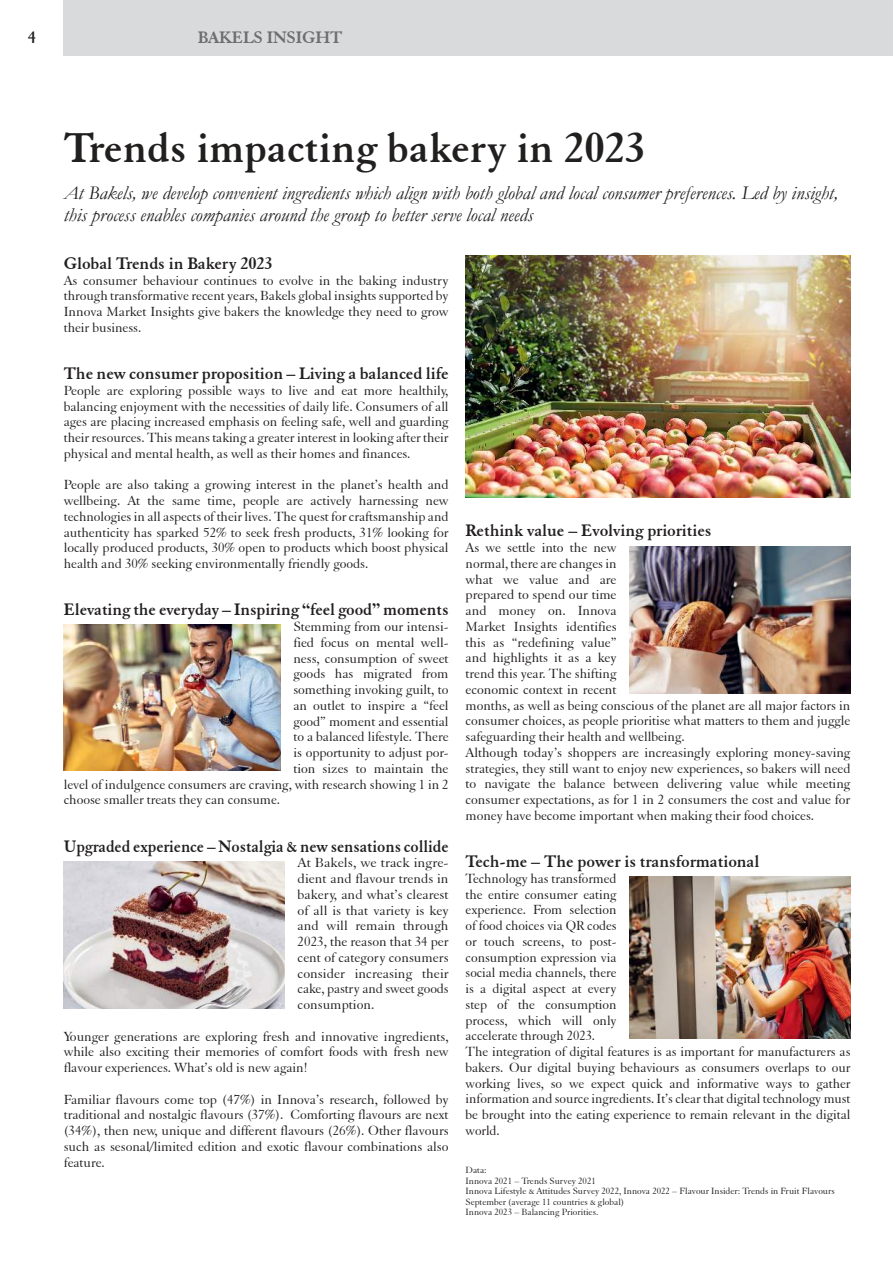
<style>
.page{position:relative;width:893px;height:1263px;background:#fff}
.page>*{position:absolute;margin:0;border:0;box-sizing:border-box;transform-origin:0 0}
.t1{font:700 45px "Elegant Garamond BT";color:#221f1f}
.t2{font:italic 19.5px/21.8px "Garamond";color:#221f1f}
.t3{font:700 18px "Elegant Garamond BT";letter-spacing:-.005em;color:#221f1f}
.t4{font:700 18px "Elegant Garamond BT";letter-spacing:-.005em;color:#221f1f;scale:.95 1}
.t5{font:700 18px "Elegant Garamond BT";color:#6c6e70}
.t6{font:14.25px/15.8px "Elegant Garamond BT";letter-spacing:-.005em;color:#221f1f;text-align:justify}
.t7{font:14.25px/15.8px "Elegant Garamond BT";letter-spacing:-.005em;color:#221f1f;text-align:justify;scale:1.05 1}
.t8{font:9.75px/10.5px "Elegant Garamond BT";color:#221f1f}
</style>
<div class="page">
<div style="left:64px;top:0;width:829px;height:55px;background:#d9dadc"></div>
<img style="left:64px;top:625px;width:217px;height:145px">
<img style="left:466px;top:255px;width:384px;height:242px">
<img style="left:629px;top:877px;width:221px;height:161px">
<img style="left:64px;top:861px;width:221px;height:147px">
<img style="left:629px;top:546px;width:221px;height:147px">
<p class="t3" style="left:28px;top:31px;width:10px">4</p>
<p class="t5" style="left:198px;top:31px;width:146px">BAKELS INSIGHT</p>
<h1 class="t1" style="left:64px;top:131px;width:583px">Trends impacting bakery in 2023</h1>
<h2 class="t2" style="left:64px;top:184px;width:776px">At Bakels, we develop convenient ingredients which align with both global and local consumer preferences. Led by insight, this process enables companies around the group to better serve local needs</h2>
<p class="t3" style="left:64px;top:256px;width:210px">Global Trends in Bakery 2023</p>
<p class="t6" style="left:64px;top:273px;width:386px">As consumer behaviour continues to evolve in the baking industry through transformative recent years, Bakels global insights supported by Innova Market Insights give bakers the knowledge they need to grow their business.</p>
<p class="t3" style="left:64px;top:367px;width:386px">The new consumer proposition – Living a balanced life</p>
<p class="t6" style="left:64px;top:384px;width:386px">People are exploring possible ways to live and eat more healthily, balancing enjoyment with the necessities of daily life. Consumers of all ages are placing increased emphasis on feeling safe, well and guarding their resources. This means taking a greater interest in looking after their physical and mental health, as well as their homes and finances.</p>
<p class="t6" style="left:64px;top:478px;width:386px">People are also taking a growing interest in the planet’s health and wellbeing. At the same time, people are actively harnessing new technologies in all aspects of their lives. The quest for craftsmanship and authenticity has sparked 52% to seek fresh products, 31% looking for locally produced products, 30% open to products which boost physical health and 30% seeking environmentally friendly goods.</p>
<p class="t3" style="left:64px;top:603px;width:386px">Elevating the everyday – Inspiring “feel good” moments</p>
<p class="t6" style="left:293px;top:620px;width:157px">Stemming from our intensi-</p>
<p class="t6" style="left:293px;top:636px;width:157px">fied focus on mental well-</p>
<p class="t6" style="left:293px;top:651px;width:157px">ness, consumption of sweet</p>
<p class="t6" style="left:293px;top:667px;width:157px">goods has migrated from</p>
<p class="t6" style="left:293px;top:683px;width:157px">something invoking guilt, to</p>
<p class="t6" style="left:293px;top:699px;width:157px">an outlet to inspire a “feel</p>
<p class="t6" style="left:293px;top:714px;width:157px">good” moment and essential</p>
<p class="t6" style="left:293px;top:730px;width:157px">to a balanced lifestyle. There</p>
<p class="t6" style="left:293px;top:746px;width:157px">is opportunity to adjust por-</p>
<p class="t6" style="left:293px;top:762px;width:157px">tion sizes to maintain the</p>
<p class="t6" style="left:64px;top:777px;width:386px">level of indulgence consumers are craving, with research showing 1 in 2</p>
<p class="t6" style="left:64px;top:793px;width:218px">choose smaller treats they can consume.</p>
<p class="t4" style="left:64px;top:839px;width:407px">Upgraded experience – Nostalgia &amp; new sensations collide</p>
<p class="t7" style="left:298px;top:856px;width:145px">At Bakels, we track ingre&shy;dient and flavour trends in bakery, and what’s clearest of all is that variety is key and will remain through 2023, the reason that 34 per cent of category consumers consider increasing their cake, pastry and sweet goods consumption.</p>
<p class="t6" style="left:64px;top:1029px;width:386px">Younger generations are exploring fresh and innovative ingredients, while also exciting their memories of comfort foods with fresh new flavour experiences. What’s old is new again!</p>
<p class="t6" style="left:64px;top:1092px;width:386px">Familiar flavours come top (47%) in Innova’s research, followed by traditional and nostalgic flavours (37%). Comforting flavours are next (34%), then new, unique and different flavours (26%). Other flavours such as sesonal/limited edition and exotic flavour combinations also feature.</p>
<p class="t3" style="left:466px;top:524px;width:247px">Rethink value – Evolving priorities</p>
<p class="t6" style="left:466px;top:541px;width:386px;text-align:left">As we settle into the new<br>normal, there are changes in<br>what we value and are<br>prepared to spend our time<br>and money on. Innova<br>Market Insights identifies<br>this as “redefining value”<br>and highlights it as a key<br>trend this year. The shifting<br>economic context in recent<br>months, as well as being conscious of the planet are all major factors in consumer choices, as people prioritise what matters to them and juggle safeguarding their health and wellbeing.<br>Although today’s shoppers are increasingly exploring money-saving strategies, they still want to enjoy new experiences, so bakers will need to navigate the balance between delivering value while meeting consumer expectations, as for 1 in 2 consumers the cost and value for money have become important when making their food choices.</p>
<p class="t3" style="left:466px;top:855px;width:295px">Tech-me – The power is transformational</p>
<p class="t6" style="left:466px;top:871px;width:386px;text-align:left">Technology has transformed<br>the entire consumer eating<br>experience. From selection<br>of food choices via QR codes<br>or touch screens, to post-<br>consumption expression via<br>social media channels, there<br>is a digital aspect at every<br>step of the consumption<br>process, which will only<br>accelerate through 2023.<br>The integration of digital features is as important for manufacturers as bakers. Our digital buying behaviours as consumers overlaps to our working lives, so we expect quick and informative ways to gather information and source ingredients. It’s clear that digital technology must be brought into the eating experience to remain relevant in the digital world.</p>
<p class="t8" style="left:466px;top:1166px;width:371px">Data:<br>Innova 2021 – Trends Survey 2021<br>Innova Lifestyle &amp; Attitudes Survey 2022, Innova 2022 – Flavour Insider: Trends in Fruit Flavours September (average 11 countries &amp; global)<br>Innova 2023 – Balancing Priorities.</p>
</div>
